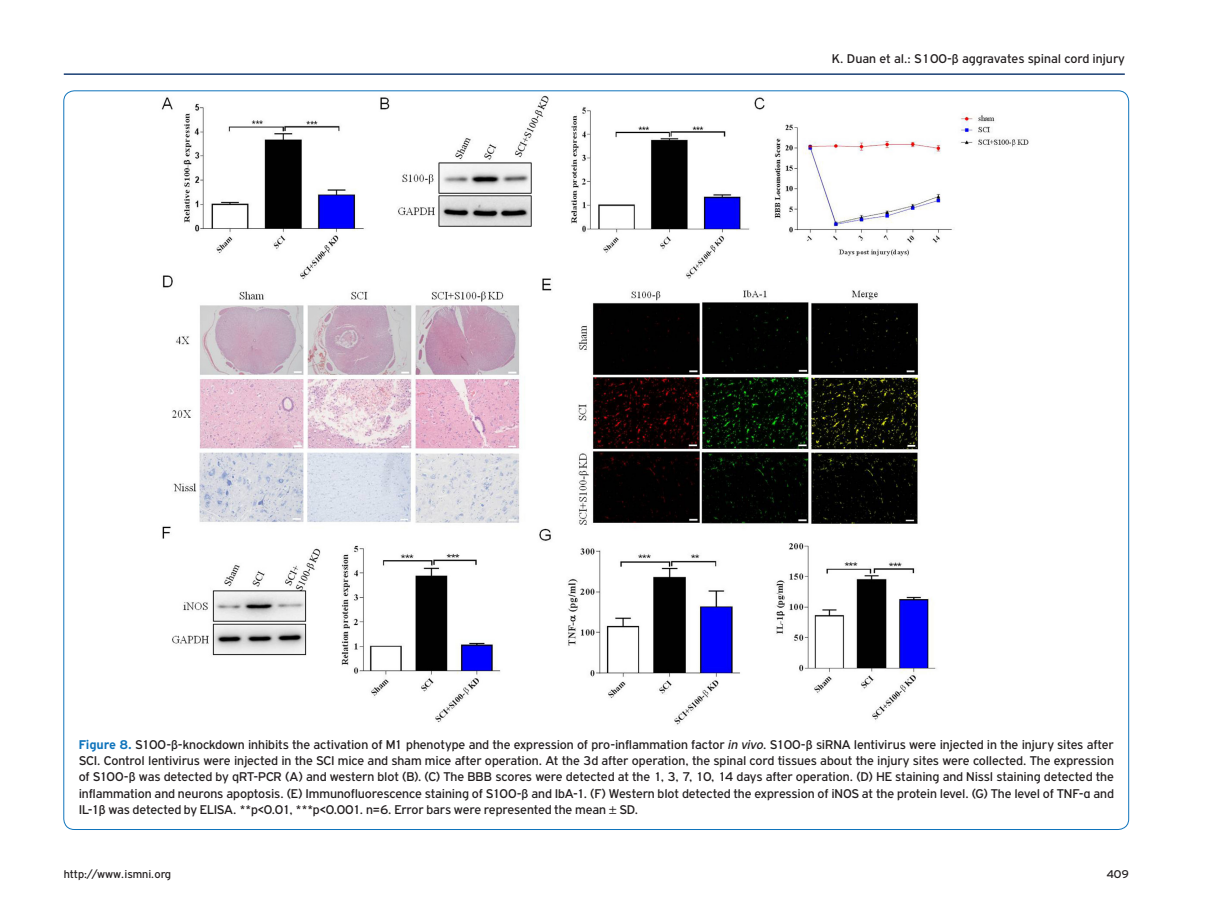
<style>
.page{position:relative;width:1212px;height:915px;background:#fff}
.page>*{position:absolute;margin:0;border:0;box-sizing:border-box;transform-origin:0 0}
.TEXT_FIGURE-TABLE{font:13.5px/16.2px "PF Highway Gothic";letter-spacing:-.005em;color:#231f20;text-align:justify}
.RUNNING_TITLE{font:13.5px "PF Highway Gothic";color:#231f20}
.t1{font:12px "PF Highway Gothic";color:#231f20}
.s1{font-weight:700;color:#1074bc}
.s2{font-style:italic}
.s3{font-family:"Myriad Pro"}
</style>
<div class="page">
<hr style="left:64px;top:73px;width:1061px;height:2px;background:#1a3f74">
<img style="left:161px;top:95px;width:868px;height:630px">
<p class="RUNNING_TITLE" style="left:832px;top:51px;width:294px">K. Duan et al.: S100-β aggravates spinal cord injury</p>
<p class="TEXT_FIGURE-TABLE" style="left:79px;top:736px;width:1037px"><span class="s1">Figure 8.</span> S100-β-knockdown inhibits the activation of M1 phenotype and the expression of pro-inflammation factor <span class="s2">in vivo</span>. S100-β siRNA lentivirus were injected in the injury sites after SCI. Control lentivirus were injected in the SCI mice and sham mice after operation. At the 3d after operation, the spinal cord tissues about the injury sites were collected. The expression of S100-β was detected by qRT-PCR (A) and western blot (B). (C) The BBB scores were detected at the 1, 3, 7, 10, 14 days after operation. (D) HE staining and Nissl staining detected the inflammation and neurons apoptosis. (E) Immunofluorescence staining of S100-β and IbA-1. (F) Western blot detected the expression of iNOS at the protein level. (G) The level of TNF-α and IL-1β was detected by ELISA. **p&lt;0.01, ***p&lt;0.001. n=6. Error bars were represented the mean <span class="s3">±</span> SD.</p>
<p class="t1" style="left:64px;top:867px;width:109px">http://www.ismni.org</p>
<p class="t1" style="left:1106px;top:867px;width:24px">409</p>
</div>
